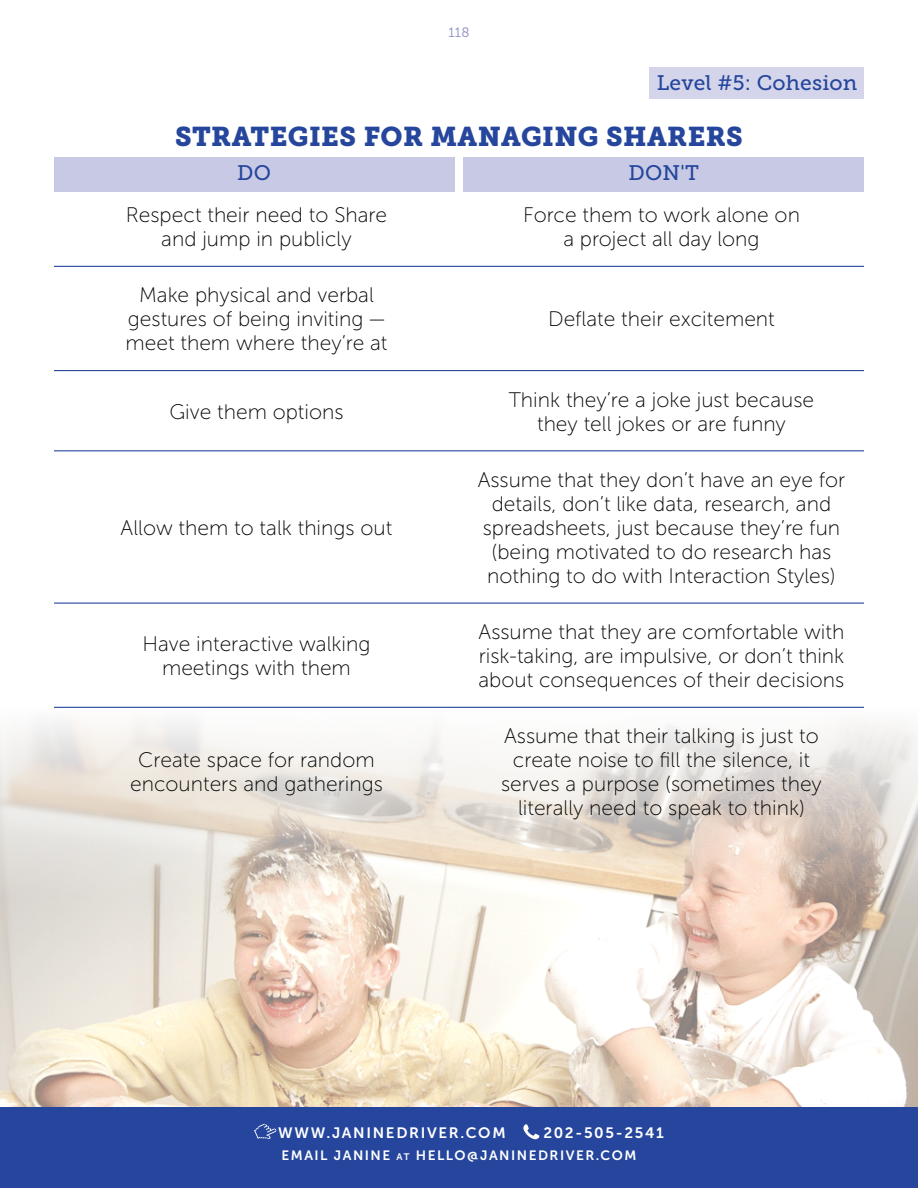
<style>
.page{position:relative;width:918px;height:1188px;background:#fff}
.page>*{position:absolute;margin:0;border:0;box-sizing:border-box;transform-origin:0 0}
.Managing_headers{font:27px "Museo Slab 900";letter-spacing:.015em;color:#25469c}
.Does_Don_ts_content{font:21px/24px "Museo Sans 100";color:#000;text-align:center}
.Level___Labels{font:21px "Museo Slab 500";letter-spacing:.01em;color:#25469c}
.Managin_Dos_Don_ts{font:21px "Museo Slab 500";color:#25469c}
.t1{font:15px "Museo Sans 700";letter-spacing:.11em;color:#fff}
.t2{font:13.5px "Museo Sans 700";letter-spacing:.11em;color:#fff}
.t3{font:13.5px "Museo Sans 300";color:#888cc4}
.s1{font-size:9.45px}
</style>
<div class="page">
<img style="left:0;top:721px;width:918px;height:386px">
<div style="left:54px;top:158px;width:400px;height:34px;background:#c8c9e5"></div>
<div style="left:464px;top:158px;width:400px;height:34px;background:#c8c9e5"></div>
<hr style="left:54px;top:370px;width:405px;height:1px;background:#25469c">
<hr style="left:459px;top:370px;width:405px;height:1px;background:#25469c">
<hr style="left:54px;top:450px;width:405px;height:1px;background:#25469c">
<hr style="left:459px;top:450px;width:405px;height:1px;background:#25469c">
<hr style="left:54px;top:603px;width:405px;height:1px;background:#25469c">
<hr style="left:459px;top:603px;width:405px;height:1px;background:#25469c">
<hr style="left:54px;top:707px;width:405px;height:1px;background:#25469c">
<hr style="left:459px;top:707px;width:405px;height:1px;background:#25469c">
<hr style="left:54px;top:266px;width:405px;height:1px;background:#25469c">
<hr style="left:459px;top:266px;width:405px;height:1px;background:#25469c">
<div style="left:650px;top:68px;width:214px;height:31px;background:#d4d5eb"></div>
<div style="left:0;top:1107px;width:918px;height:81px;background:#25469c"></div>
<svg style="left:254px;top:1124px;width:23px;height:15px"></svg>
<svg style="left:523px;top:1124px;width:16px;height:15px"></svg>
<p class="t3" style="left:449px;top:25px;width:22px">118</p>
<p class="Level___Labels" style="left:657px;top:71px;width:202px">Level #5: Cohesion</p>
<p class="Managing_headers" style="left:175px;top:121px;width:569px">STRATEGIES FOR MANAGING SHARERS</p>
<p class="Managin_Dos_Don_ts" style="left:237px;top:161px;width:35px">DO</p>
<p class="Managin_Dos_Don_ts" style="left:628px;top:161px;width:72px">DON'T</p>
<p class="Does_Don_ts_content" style="left:126px;top:203px;width:263px">Respect their need to Share and jump in publicly</p>
<p class="Does_Don_ts_content" style="left:523px;top:203px;width:278px">Force them to work alone on a project all day long</p>
<p class="Does_Don_ts_content" style="left:126px;top:283px;width:263px">Make physical and verbal gestures of being inviting — meet them where they’re at</p>
<p class="Does_Don_ts_content" style="left:548px;top:307px;width:228px">Deflate their excitement</p>
<p class="Does_Don_ts_content" style="left:169px;top:400px;width:176px">Give them options</p>
<p class="Does_Don_ts_content" style="left:509px;top:388px;width:307px">Think they’re a joke just because they tell jokes or are funny</p>
<p class="Does_Don_ts_content" style="left:121px;top:516px;width:273px">Allow them to talk things out</p>
<p class="Does_Don_ts_content" style="left:142px;top:632px;width:230px">Have interactive walking meetings with them</p>
<p class="Does_Don_ts_content" style="left:130px;top:748px;width:254px">Create space for random encounters and gatherings</p>
<p class="Does_Don_ts_content" style="left:478px;top:468px;width:369px">Assume that they don’t have an eye for details, don’t like data, research, and spreadsheets, just because they’re fun (being motivated to do research has nothing to do with Interaction Styles)</p>
<p class="Does_Don_ts_content" style="left:479px;top:620px;width:367px;text-align:justify">Assume that they are comfortable with risk-taking, are impulsive, or don’t think about consequences of their decisions</p>
<p class="Does_Don_ts_content" style="left:501px;top:724px;width:322px">Assume that their talking is just to create noise to fill the silence, it serves a purpose (sometimes they literally need to speak to think)</p>
<p class="t1" style="left:278px;top:1124px;width:229px">WWW.JANINEDRIVER.COM</p>
<p class="t1" style="left:543px;top:1124px;width:122px">202-505-2541</p>
<p class="t2" style="left:282px;top:1147px;width:356px">EMAIL JANINE <span class="s1">at</span> HELLO@JANINEDRIVER.COM</p>
</div>
